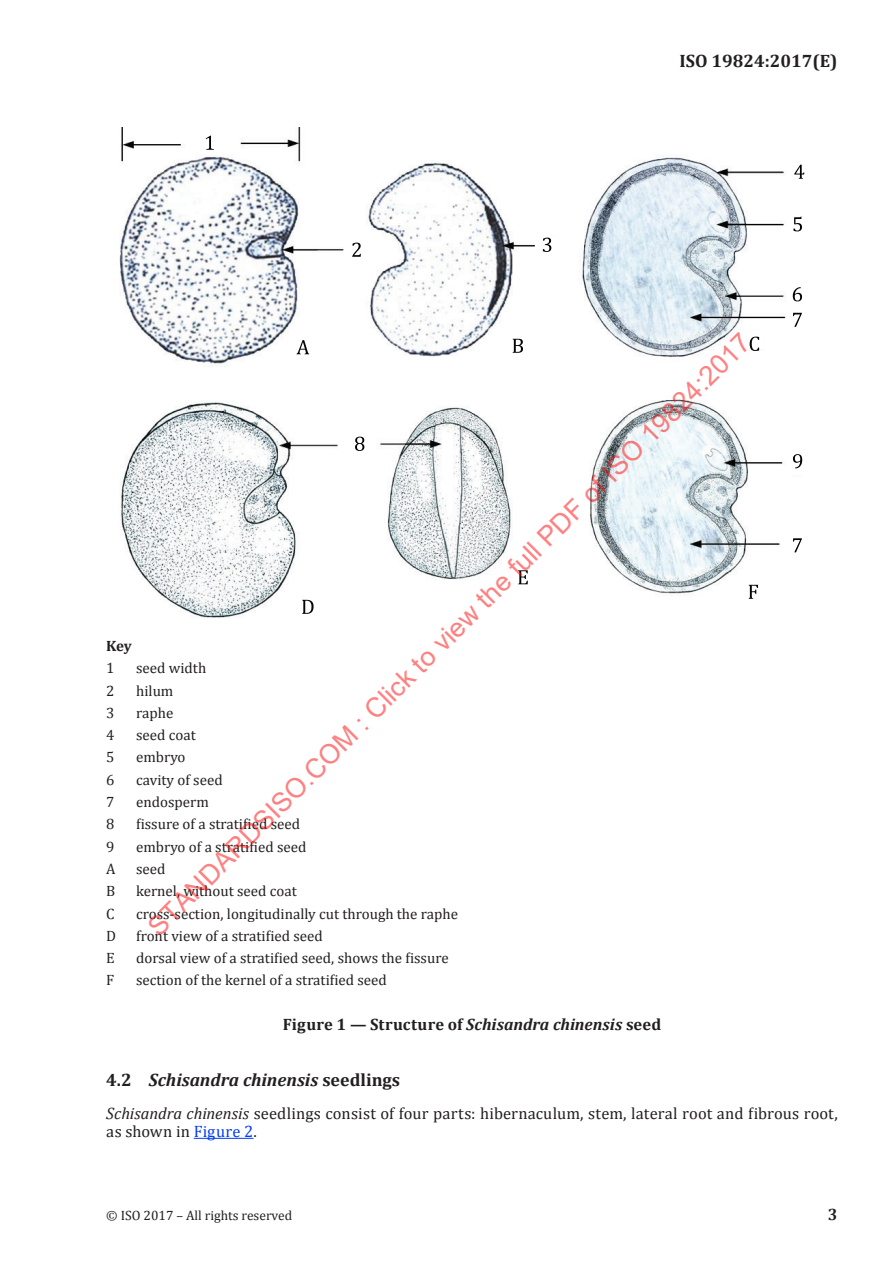
<style>
.page{position:relative;width:893px;height:1263px;background:#fff}
.page>*{position:absolute;margin:0;border:0;box-sizing:border-box;transform-origin:0 0}
.t1{font:27px "Arial";color:rgb(255 0 0/.5)}
.Heading_2{font:italic 700 18px "Cambria";color:#231f20}
.t2{font:700 18px "Cambria";color:#231f20}
.Body_Text{font:16.5px/18.1px "Cambria";letter-spacing:.01em;color:#231f20}
.Figure_title{font:700 16.5px "Cambria";letter-spacing:.01em;color:#231f20}
.Key_Text{font:15px "Cambria";color:#231f20}
.Key_Title{font:700 15px "Cambria";color:#231f20}
.t3{font:13.5px "Cambria";color:#231f20}
.s1{font-style:italic}
.s2{font-style:normal}
.s3{color:#053cf5}
</style>
<div class="page">
<hr style="left:194px;top:1138px;width:60px;height:1px;background:#053cf5">
<img style="left:119px;top:128px;width:675px;height:490px">
<div style="left:207px;top:132px;width:17px;height:23px;background:#fff"></div>
<svg style="left:206px;top:136px;width:8px;height:14px"></svg>
<div style="left:354px;top:239px;width:12px;height:21px;background:#fff"></div>
<svg style="left:352px;top:243px;width:9px;height:14px"></svg>
<div style="left:543px;top:238px;width:19px;height:17px;background:#fff"></div>
<svg style="left:543px;top:238px;width:8px;height:14px"></svg>
<div style="left:293px;top:340px;width:21px;height:17px;background:#fff"></div>
<div style="left:508px;top:333px;width:20px;height:24px;background:#fff"></div>
<svg style="left:296px;top:340px;width:13px;height:14px"></svg>
<div style="left:746px;top:331px;width:18px;height:18px;background:#fff"></div>
<svg style="left:513px;top:339px;width:10px;height:14px"></svg>
<svg style="left:750px;top:337px;width:9px;height:14px"></svg>
<svg style="left:794px;top:165px;width:10px;height:14px"></svg>
<svg style="left:793px;top:217px;width:9px;height:14px"></svg>
<svg style="left:793px;top:287px;width:9px;height:14px"></svg>
<div style="left:347px;top:434px;width:16px;height:25px;background:#fff"></div>
<svg style="left:793px;top:313px;width:9px;height:14px"></svg>
<svg style="left:355px;top:437px;width:9px;height:14px"></svg>
<div style="left:294px;top:594px;width:18px;height:22px;background:#fff"></div>
<div style="left:498px;top:587px;width:18px;height:22px;background:#fff"></div>
<div style="left:788px;top:452px;width:18px;height:22px;background:#fff"></div>
<div style="left:747px;top:583px;width:18px;height:22px;background:#fff"></div>
<div style="left:788px;top:534px;width:18px;height:22px;background:#fff"></div>
<svg style="left:793px;top:454px;width:9px;height:14px"></svg>
<svg style="left:793px;top:538px;width:9px;height:14px"></svg>
<svg style="left:302px;top:600px;width:12px;height:14px"></svg>
<svg style="left:518px;top:570px;width:10px;height:14px"></svg>
<svg style="left:749px;top:585px;width:9px;height:14px"></svg>
<p class="t2" style="left:680px;top:48px;width:160px">ISO 19824:2017(E)</p>
<h1 class="t1" style="left:142px;top:920px;width:840px;rotate:-45deg">STANDARDSISO.COM : Click to view the full PDF of ISO 19824:2017</h1>
<p class="Key_Title" style="left:106px;top:635px;width:27px">Key</p>
<p class="Key_Text" style="left:106px;top:659px;width:10px">1</p>
<p class="Key_Text" style="left:136px;top:659px;width:72px">seed width</p>
<p class="Key_Text" style="left:106px;top:682px;width:10px">2</p>
<p class="Key_Text" style="left:136px;top:682px;width:39px">hilum</p>
<p class="Key_Text" style="left:106px;top:704px;width:10px">3</p>
<p class="Key_Text" style="left:136px;top:704px;width:39px">raphe</p>
<p class="Key_Text" style="left:106px;top:726px;width:10px">4</p>
<p class="Key_Text" style="left:136px;top:726px;width:61px">seed coat</p>
<p class="Key_Text" style="left:106px;top:748px;width:10px">5</p>
<p class="Key_Text" style="left:136px;top:748px;width:51px">embryo</p>
<p class="Key_Text" style="left:106px;top:771px;width:10px">6</p>
<p class="Key_Text" style="left:136px;top:771px;width:88px">cavity of seed</p>
<p class="Key_Text" style="left:106px;top:793px;width:10px">7</p>
<p class="Key_Text" style="left:136px;top:793px;width:74px">endosperm</p>
<p class="Key_Text" style="left:106px;top:815px;width:10px">8</p>
<p class="Key_Text" style="left:136px;top:815px;width:166px">fissure of a stratified seed</p>
<p class="Key_Text" style="left:106px;top:838px;width:10px">9</p>
<p class="Key_Text" style="left:136px;top:838px;width:172px">embryo of a stratified seed</p>
<p class="Key_Text" style="left:106px;top:860px;width:11px">A</p>
<p class="Key_Text" style="left:136px;top:860px;width:31px">seed</p>
<p class="Key_Text" style="left:106px;top:882px;width:11px">B</p>
<p class="Key_Text" style="left:136px;top:882px;width:162px">kernel, without seed coat</p>
<p class="Key_Text" style="left:106px;top:904px;width:10px">C</p>
<p class="Key_Text" style="left:136px;top:904px;width:323px">cross-section, longitudinally cut through the raphe</p>
<p class="Key_Text" style="left:106px;top:927px;width:11px">D</p>
<p class="Key_Text" style="left:136px;top:927px;width:188px">front view of a stratified seed</p>
<p class="Key_Text" style="left:106px;top:949px;width:10px">E</p>
<p class="Key_Text" style="left:136px;top:949px;width:314px">dorsal view of a stratified seed, shows the fissure</p>
<p class="Key_Text" style="left:106px;top:971px;width:10px">F</p>
<p class="Key_Text" style="left:136px;top:971px;width:252px">section of the kernel of a stratified seed</p>
<p class="Figure_title" style="left:283px;top:1013px;width:380px">Figure 1 — Structure of <span class="s1">Schisandra chinensis</span> seed</p>
<h2 class="Heading_2" style="left:106px;top:1067px;width:295px"><span class="s2">4.2</span> Schisandra chinensis <span class="s2">seedlings</span></h2>
<p class="Body_Text" style="left:106px;top:1104px;width:733px"><span class="s1">Schisandra chinensis</span> seedlings consist of four parts: hibernaculum, stem, lateral root and fibrous root, as shown in <span class="s3">Figure 2</span>.</p>
<p class="t3" style="left:106px;top:1208px;width:187px">© ISO 2017 – All rights reserved</p>
<p class="Figure_title" style="left:828px;top:1203px;width:11px">3</p>
</div>
